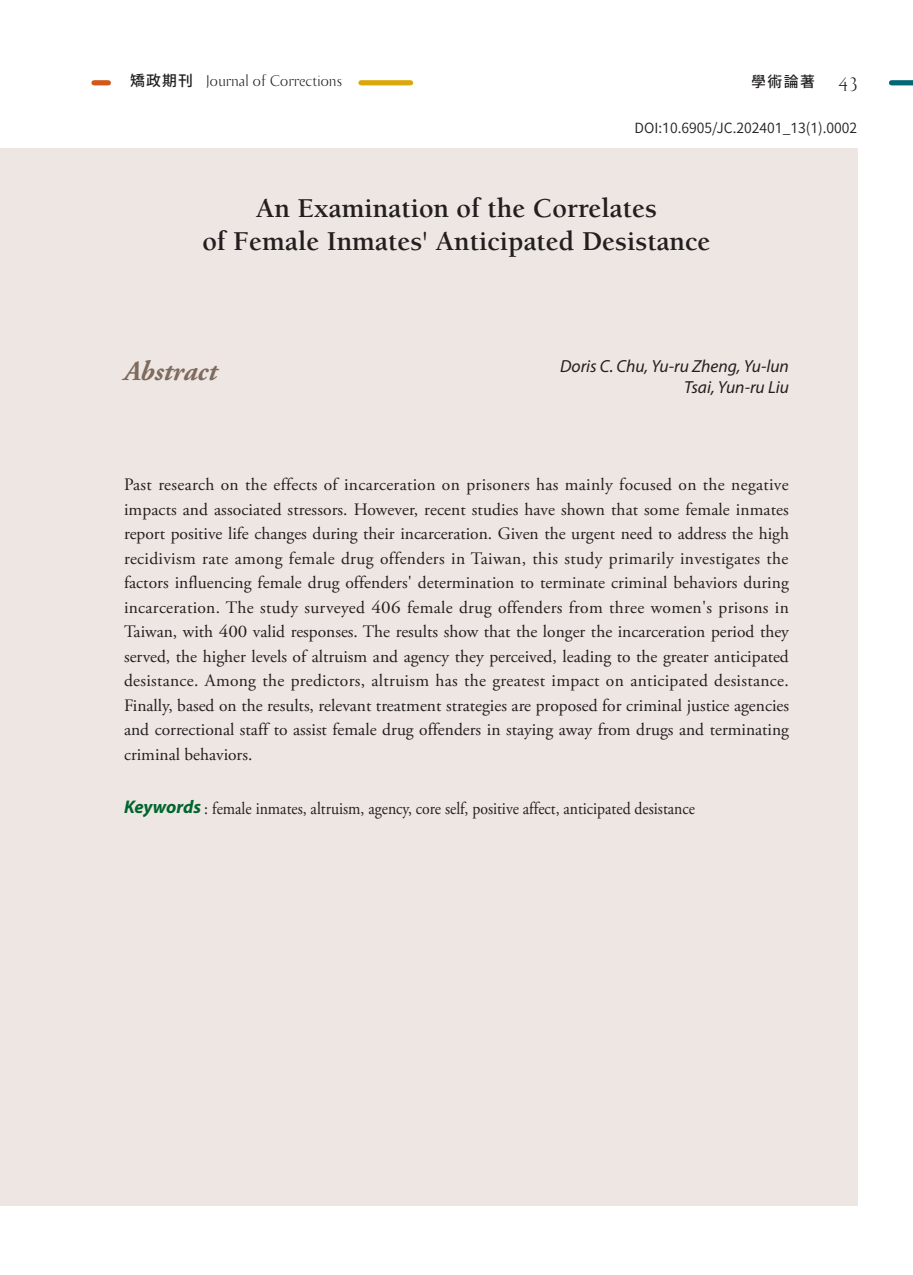
<style>
.page{position:relative;width:913px;height:1275px;background:#fff}
.page>*{position:absolute;margin:0;border:0;box-sizing:border-box;transform-origin:0 0}
.t1{font:700 28px/33.6px "Berkeley Std";color:#231f20;text-align:center}
.t2{font:italic 700 28px "Adobe Garamond Pro";color:#7f6a5e}
.t3{font:17.5px/24.5px "Adobe Garamond Pro";color:#231f20;text-align:justify}
.t4{font:17.5px "Adobe Garamond Pro";color:#231f20;scale:.9 1}
.t5{font:italic 17.5px/21px "Myriad Pro";color:#231f20;text-align:right}
.t6{font:15.75px "Bodebeck LT Std";color:#231f20}
.t7{font:14.88px "Gen Yo Gothic TW M";color:#231f20}
.t8{font:14px "Gen Yo Gothic TW N";color:#231f20}
.s1{font-family:"Gen Yo Gothic TW M";font-size:14.88px}
.s2{font-family:"Bodebeck LT Std";font-size:19.25px}
.s3{font-size:17.85px}
.s4{font-family:"Myriad Pro";font-weight:700;font-style:italic;font-size:18.38px;color:#00652e}
</style>
<div class="page">
<div style="left:0;top:149px;width:858px;height:1057px;background:#ede6e2"></div>
<div style="left:361px;top:80px;width:50px;height:5px;background:#dba80c"></div>
<div style="left:94px;top:80px;width:14px;height:5px;background:#d1581a"></div>
<div style="left:891px;top:80px;width:22px;height:5px;background:#006776"></div>
<p class="t6" style="left:130px;top:73px;width:213px"><span class="s1">矯政期刊</span> Journal of Corrections</p>
<p class="t7" style="left:751px;top:73px;width:108px">學術論著 <span class="s2">43</span></p>
<p class="t8" style="left:634px;top:120px;width:224px">DOI:10.6905/JC.202401_13(1).0002</p>
<h1 class="t1" style="left:202px;top:192px;width:510px">An Examination of the Correlates<br>of Female Inmates' Anticipated Desistance</h1>
<h1 class="t2" style="left:124px;top:355px;width:95px">Abstract</h1>
<p class="t5" style="left:560px;top:355px;width:230px">Doris C. Chu, Yu-ru Zheng, Yu-lun<br>Tsai, Yun-ru Liu</p>
<p class="t3" style="left:124px;top:473px;width:666px">Past research on the effects of incarceration on prisoners has mainly focused on the negative impacts and associated stressors. However, recent studies have shown that some female inmates report positive life changes during their incarceration. Given the urgent need to address the high recidivism rate among female drug offenders in Taiwan, this study primarily investigates the factors influencing female drug offenders' determination to terminate criminal behaviors during incarceration. The study surveyed <span class="s3">406</span> female drug offenders from three women's prisons in Taiwan, with <span class="s3">400</span> valid responses. The results show that the longer the incarceration period they served, the higher levels of altruism and agency they perceived, leading to the greater anticipated desistance. Among the predictors, altruism has the greatest impact on anticipated desistance.<br>Finally, based on the results, relevant treatment strategies are proposed for criminal justice agencies and correctional staff to assist female drug offenders in staying away from drugs and terminating criminal behaviors.</p>
<p class="t4" style="left:124px;top:798px;width:636px"><span class="s4">Keywords</span> : female inmates, altruism, agency, core self, positive affect, anticipated desistance</p>
</div>
